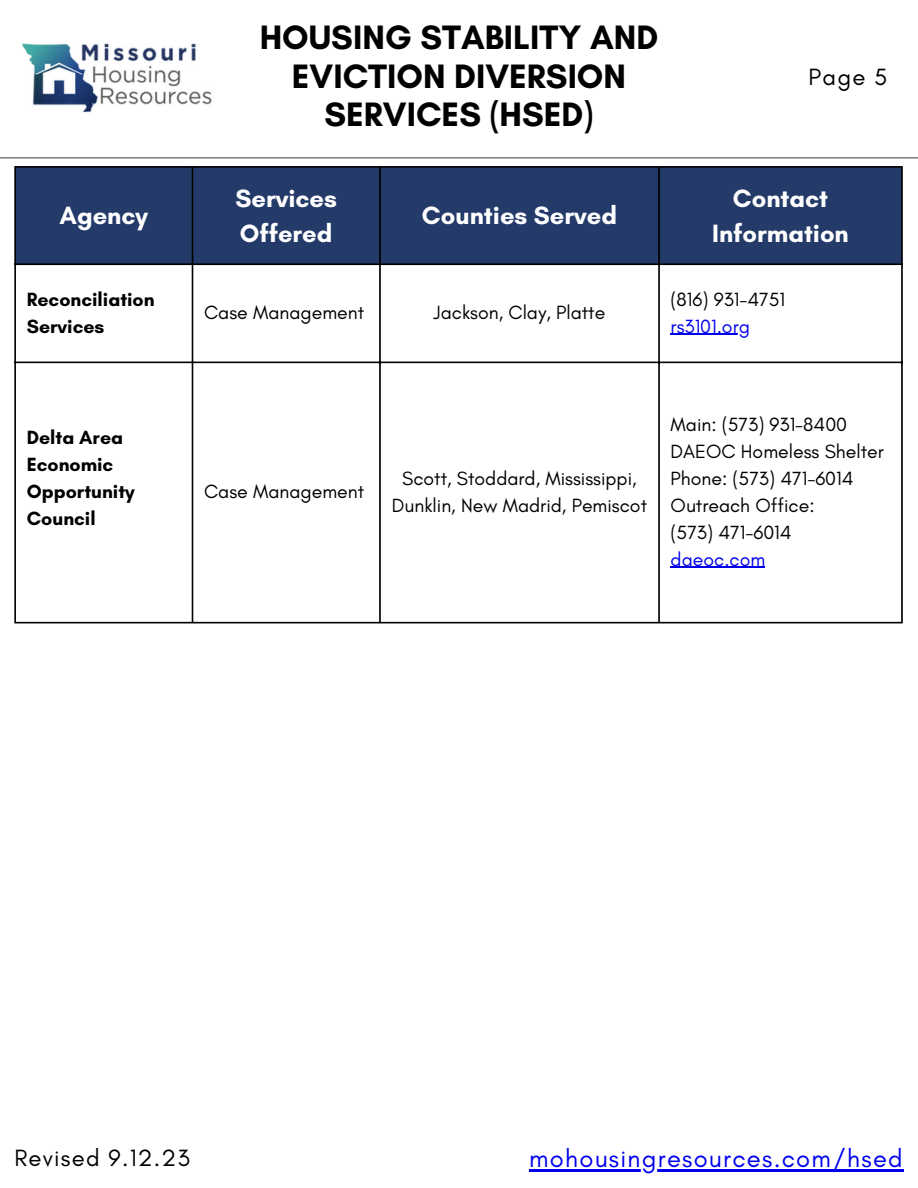
<style>
.page{position:relative;width:918px;height:1188px;background:#fff}
.page>*{position:absolute;margin:0;border:0;box-sizing:border-box;transform-origin:0 0}
.t1{font:700 34.5px/38.2px "Glacial Indifference";color:#000;text-align:center}
.t2{font:700 25.5px/34.8px "Glacial Indifference";color:#fff}
.t3{font:25.5px "Glacial Indifference";letter-spacing:.05em;color:#00e}
.t4{font:24px "Glacial Indifference";letter-spacing:.05em;color:#000}
.t5{font:19.5px/27px "Glacial Indifference";color:#000;text-align:center}
.t6{font:700 19.5px/27px "Glacial Indifference";color:#000}
.t7{font:19.5px "Glacial Indifference";color:#00e}
</style>
<div class="page">
<hr style="left:0;top:157px;width:918px;height:1px;background:#545454">
<img style="left:22px;top:43px;width:190px;height:70px">
<div style="left:16px;top:168px;width:885px;height:95px;background:#243b6a"></div>
<hr style="left:671px;top:334px;width:79px;height:1px;background:#00e">
<hr style="left:671px;top:567px;width:94px;height:1px;background:#00e">
<hr style="left:14px;top:168px;width:2px;height:454px;background:#000">
<hr style="left:192px;top:168px;width:1px;height:454px;background:#000">
<hr style="left:379px;top:168px;width:2px;height:454px;background:#000">
<hr style="left:658px;top:168px;width:2px;height:454px;background:#000">
<hr style="left:901px;top:168px;width:2px;height:454px;background:#000">
<hr style="left:14px;top:166px;width:889px;height:2px;background:#000">
<hr style="left:14px;top:263px;width:889px;height:2px;background:#000">
<hr style="left:14px;top:362px;width:889px;height:1px;background:#000">
<hr style="left:14px;top:622px;width:889px;height:1px;background:#000">
<hr style="left:529px;top:1169px;width:375px;height:2px;background:#00e">
<p class="t2" style="left:60px;top:198px;width:90px">Agency</p>
<p class="t6" style="left:27px;top:285px;width:129px">Reconciliation<br>Services</p>
<p class="t6" style="left:27px;top:424px;width:110px">Delta Area<br>Economic<br>Opportunity<br>Council</p>
<p class="t1" style="left:260px;top:18px;width:400px">HOUSING STABILITY AND</p>
<p class="t1" style="left:292px;top:56px;width:336px">EVICTION DIVERSION<br>SERVICES (HSED)</p>
<p class="t4" style="left:809px;top:62px;width:80px">Page 5</p>
<p class="t2" style="left:235px;top:181px;width:103px">Services<br>Offered</p>
<p class="t2" style="left:422px;top:198px;width:197px">Counties Served</p>
<p class="t5" style="left:204px;top:299px;width:162px">Case Management</p>
<p class="t5" style="left:434px;top:299px;width:173px">Jackson, Clay, Platte</p>
<p class="t2" style="left:712px;top:181px;width:138px;text-align:center">Contact<br>Information</p>
<p class="t5" style="left:671px;top:285px;width:116px">(816) 931-4751</p>
<p class="t7" style="left:671px;top:314px;width:81px">rs3101.org</p>
<p class="t5" style="left:204px;top:478px;width:162px">Case Management</p>
<p class="t5" style="left:392px;top:464px;width:257px">Scott, Stoddard, Mississippi,<br>Dunklin, New Madrid, Pemiscot</p>
<p class="t5" style="left:671px;top:410px;width:178px">Main: (573) 931-8400</p>
<p class="t5" style="left:671px;top:437px;width:215px">DAEOC Homeless Shelter</p>
<p class="t5" style="left:671px;top:464px;width:184px">Phone: (573) 471-6014</p>
<p class="t5" style="left:671px;top:491px;width:145px">Outreach Office:</p>
<p class="t5" style="left:671px;top:518px;width:123px">(573) 471-6014</p>
<p class="t7" style="left:671px;top:547px;width:96px">daeoc.com</p>
<p class="t4" style="left:14px;top:1143px;width:177px">Revised 9.12.23</p>
<p class="t3" style="left:529px;top:1142px;width:375px">mohousingresources.com/hsed</p>
</div>
